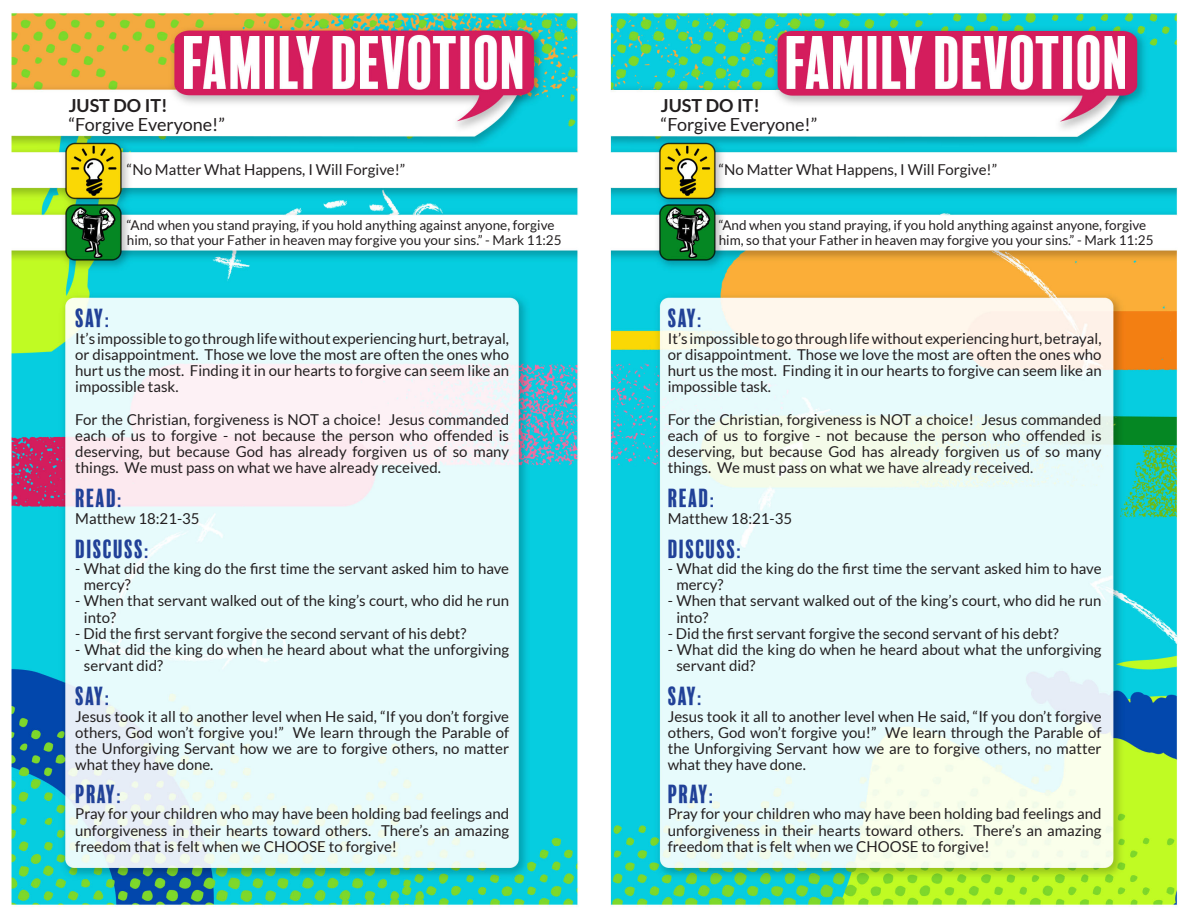
<style>
.page{position:relative;width:1188px;height:918px;background:#fff}
.page>*{position:absolute;margin:0;border:0;box-sizing:border-box;transform-origin:0 0}
.t1{font:24px "Balboa Plus Fill";color:#214198}
.t2{font:18px "Lato";color:#231f20}
.t3{font:700 18px "Lato";color:#231f20}
.t4{font:15px/16.2px "Lato";color:#231f20;text-align:justify}
.t5{font:13.5px/15px "Lato";color:#231f20}
.s1{font-size:19.5px}
</style>
<div class="page">
<img style="left:11px;top:12px;width:1167px;height:895px">
<p class="t3" style="left:69px;top:95px;width:100px">JUST DO IT!</p>
<p class="t2" style="left:69px;top:115px;width:158px">“Forgive Everyone!”</p>
<p class="t4" style="left:127px;top:162px;width:280px">“No Matter What Happens, I Will Forgive!”</p>
<p class="t5" style="left:127px;top:217px;width:436px">“And when you stand praying, if you hold anything against anyone, forgive him, so that your Father in heaven may forgive you your sins.” - Mark 11:25</p>
<p class="t1" style="left:75px;top:305px;width:37px">SAY<span class="s1">:</span></p>
<p class="t4" style="left:75px;top:330px;width:435px">It’s impossible to go through life without experiencing hurt, betrayal, or disappointment. Those we love the most are often the ones who hurt us the most. Finding it in our hearts to forgive can seem like an impossible task.</p>
<p class="t4" style="left:75px;top:411px;width:435px">For the Christian, forgiveness is NOT a choice! Jesus commanded each of us to forgive - not because the person who offended is deserving, but because God has already forgiven us of so many things. We must pass on what we have already received.</p>
<p class="t1" style="left:75px;top:485px;width:49px">READ<span class="s1">:</span></p>
<p class="t4" style="left:75px;top:510px;width:126px">Matthew 18:21-35</p>
<p class="t1" style="left:75px;top:535px;width:76px">DISCUSS<span class="s1">:</span></p>
<p class="t4" style="left:84px;top:560px;width:427px;text-indent:-9px">- What did the king do the first time the servant asked him to have mercy?</p>
<p class="t4" style="left:84px;top:593px;width:427px;text-indent:-9px">- When that servant walked out of the king’s court, who did he run into?</p>
<p class="t4" style="left:75px;top:625px;width:393px">- Did the first servant forgive the second servant of his debt?</p>
<p class="t4" style="left:84px;top:641px;width:427px;text-indent:-9px">- What did the king do when he heard about what the unforgiving servant did?</p>
<p class="t1" style="left:75px;top:683px;width:37px">SAY<span class="s1">:</span></p>
<p class="t4" style="left:75px;top:708px;width:435px">Jesus took it all to another level when He said, “If you don’t forgive others, God won’t forgive you!” We learn through the Parable of the Unforgiving Servant how we are to forgive others, no matter what they have done.</p>
<p class="t1" style="left:75px;top:781px;width:48px">PRAY<span class="s1">:</span></p>
<p class="t4" style="left:75px;top:806px;width:435px">Pray for your children who may have been holding bad feelings and unforgiveness in their hearts toward others. There’s an amazing freedom that is felt when we CHOOSE to forgive!</p>
<p class="t3" style="left:661px;top:95px;width:100px">JUST DO IT!</p>
<p class="t2" style="left:661px;top:115px;width:158px">“Forgive Everyone!”</p>
<p class="t4" style="left:719px;top:162px;width:280px">“No Matter What Happens, I Will Forgive!”</p>
<p class="t5" style="left:719px;top:217px;width:436px">“And when you stand praying, if you hold anything against anyone, forgive him, so that your Father in heaven may forgive you your sins.” - Mark 11:25</p>
<p class="t1" style="left:668px;top:305px;width:37px">SAY<span class="s1">:</span></p>
<p class="t4" style="left:668px;top:330px;width:435px">It’s impossible to go through life without experiencing hurt, betrayal, or disappointment. Those we love the most are often the ones who hurt us the most. Finding it in our hearts to forgive can seem like an impossible task.</p>
<p class="t4" style="left:668px;top:411px;width:435px">For the Christian, forgiveness is NOT a choice! Jesus commanded each of us to forgive - not because the person who offended is deserving, but because God has already forgiven us of so many things. We must pass on what we have already received.</p>
<p class="t1" style="left:668px;top:485px;width:49px">READ<span class="s1">:</span></p>
<p class="t4" style="left:668px;top:510px;width:126px">Matthew 18:21-35</p>
<p class="t1" style="left:668px;top:535px;width:76px">DISCUSS<span class="s1">:</span></p>
<p class="t4" style="left:676px;top:560px;width:427px;text-indent:-9px">- What did the king do the first time the servant asked him to have mercy?</p>
<p class="t4" style="left:676px;top:593px;width:427px;text-indent:-9px">- When that servant walked out of the king’s court, who did he run into?</p>
<p class="t4" style="left:668px;top:625px;width:393px">- Did the first servant forgive the second servant of his debt?</p>
<p class="t4" style="left:676px;top:641px;width:427px;text-indent:-9px">- What did the king do when he heard about what the unforgiving servant did?</p>
<p class="t1" style="left:668px;top:683px;width:37px">SAY<span class="s1">:</span></p>
<p class="t4" style="left:668px;top:708px;width:435px">Jesus took it all to another level when He said, “If you don’t forgive others, God won’t forgive you!” We learn through the Parable of the Unforgiving Servant how we are to forgive others, no matter what they have done.</p>
<p class="t1" style="left:668px;top:781px;width:48px">PRAY<span class="s1">:</span></p>
<p class="t4" style="left:668px;top:806px;width:435px">Pray for your children who may have been holding bad feelings and unforgiveness in their hearts toward others. There’s an amazing freedom that is felt when we CHOOSE to forgive!</p>
</div>
